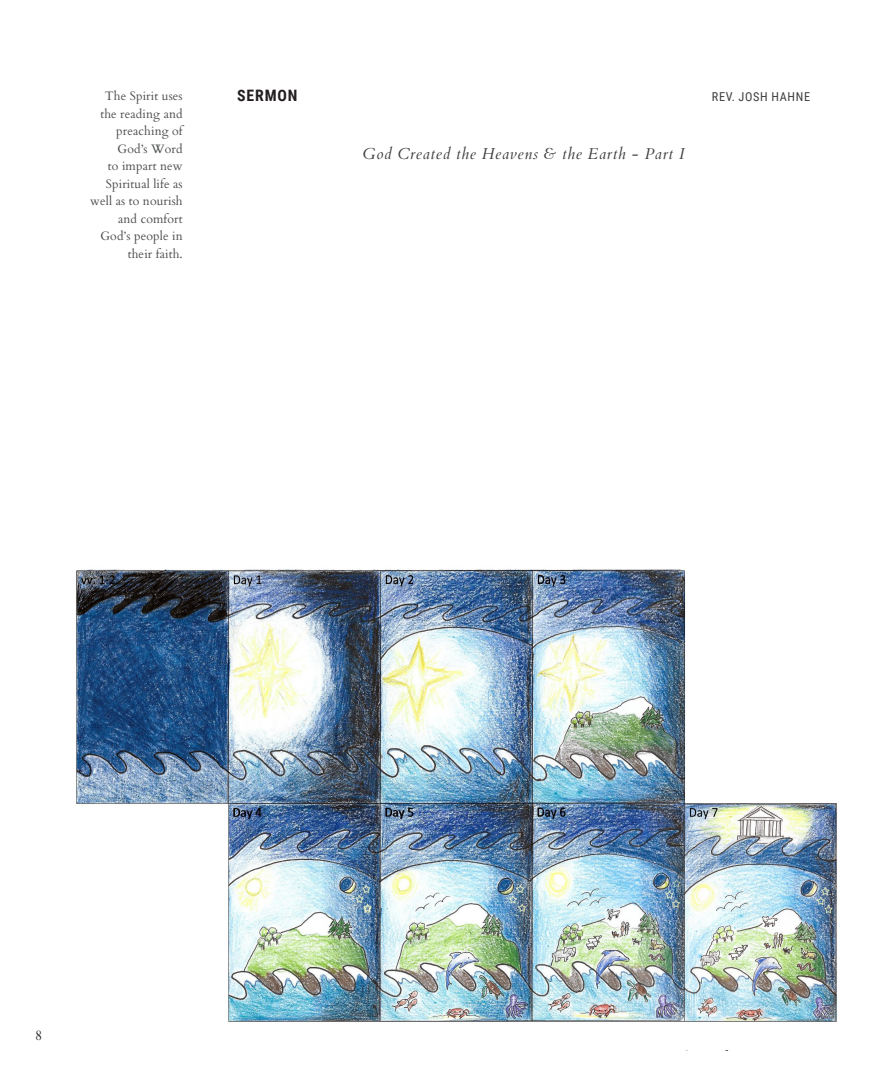
<style>
.page{position:relative;width:882px;height:1071px;background:#fff}
.page>*{position:absolute;margin:0;border:0;box-sizing:border-box;transform-origin:0 0}
.Main_Indent{font:italic 15.75px "Cardo";letter-spacing:.05em;color:#3e3e3f}
.Main_Indent-2{font:700 15.75px "Roboto Condensed";letter-spacing:.055em;color:#231f20}
.t1{font:14px "Cardo";color:#231f20}
.Body_Indent{font:12.25px/17.5px "Cardo";letter-spacing:.01em;color:#4b4c4d;text-align:right}
.Main_Indent-3{font:12.25px "Roboto Condensed";letter-spacing:.055em;color:#3e3e3f}
</style>
<div class="page">
<img style="left:76px;top:569px;width:761px;height:453px">
<p class="Body_Indent" style="left:90px;top:87px;width:94px">The Spirit uses the reading and preaching of<br>God’s Word<br>to impart new<br>Spiritual life as well as to nourish and comfort<br>God’s people in their faith.</p>
<p class="Main_Indent-2" style="left:237px;top:84px;width:62px">SERMON</p>
<p class="Main_Indent-3" style="left:712px;top:88px;width:100px">REV. JOSH HAHNE</p>
<p class="Main_Indent" style="left:363px;top:144px;width:323px">God Created the Heavens &amp; the Earth - Part I</p>
<p class="t1" style="left:35px;top:1024px;width:9px">8</p>
</div>
